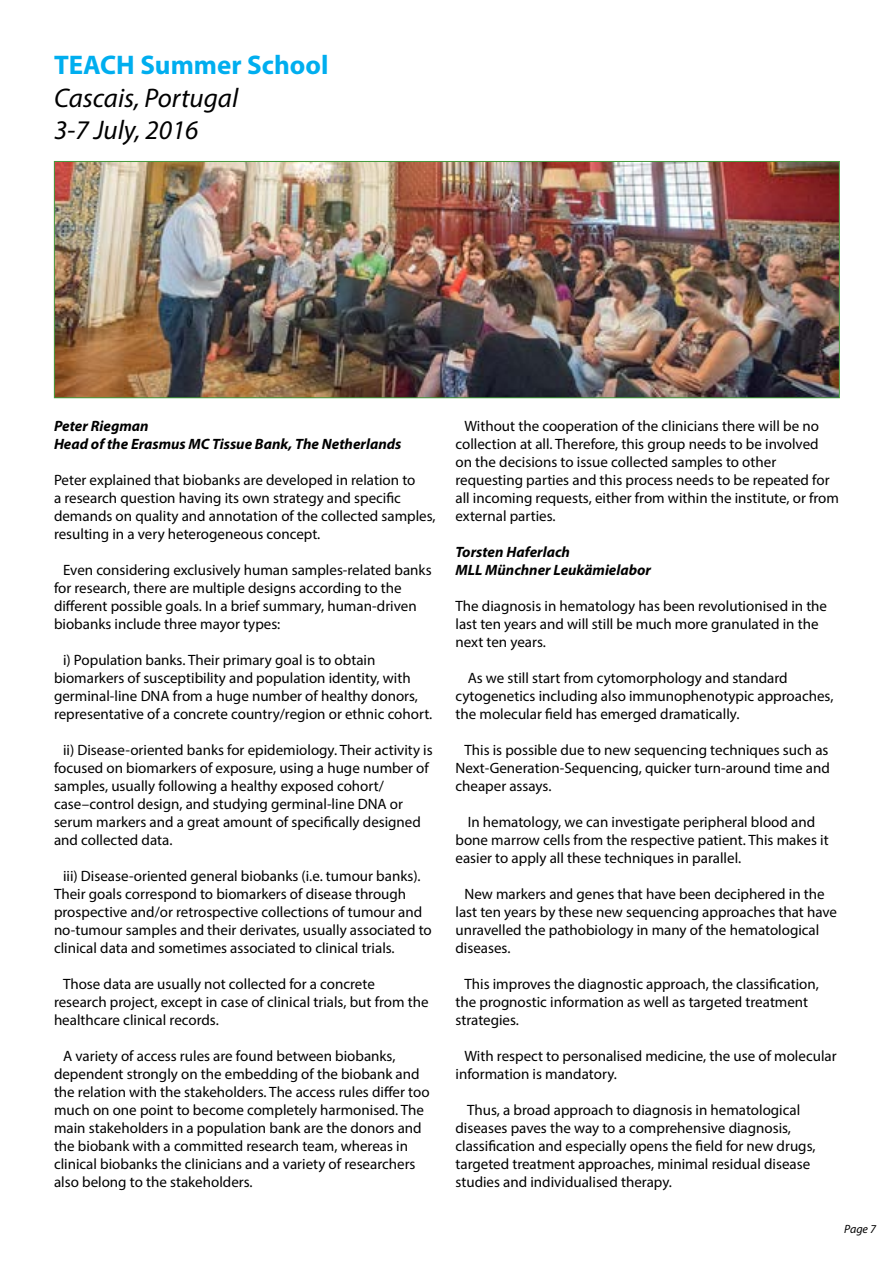
<style>
.page{position:relative;width:893px;height:1263px;background:#fff}
.page>*{position:absolute;margin:0;border:0;box-sizing:border-box;transform-origin:0 0}
.t1{font:italic 27px/32.4px "Myriad Pro";color:#000}
.t2{font:700 27px "Myriad Pro";color:#00aeef}
.t3{font:15px/18px "Myriad Pro";color:#000}
.t4{font:italic 700 15px/18px "Myriad Pro";color:#000}
.t5{font:italic 12px "Myriad Pro";color:#000}
</style>
<div class="page">
<img style="left:56px;top:163px;width:782px;height:233px">
<div style="left:54px;top:161px;width:786px;height:237px;border:1px solid #429b3b"></div>
<h1 class="t2" style="left:54px;top:48px;width:276px">TEACH Summer School</h1>
<h1 class="t1" style="left:54px;top:81px;width:186px">Cascais, Portugal<br>3-7 July, 2016</h1>
<p class="t4" style="left:54px;top:417px;width:349px">Peter Riegman<br>Head of the Erasmus MC Tissue Bank, The Netherlands</p>
<p class="t3" style="left:54px;top:471px;width:383px">Peter explained that biobanks are developed in relation to<br>a research question having its own strategy and specific demands on quality and annotation of the collected samples, resulting in a very heterogeneous concept.</p>
<p class="t3" style="left:54px;top:561px;width:379px;text-indent:9px">Even considering exclusively human samples-related banks for research, there are multiple designs according to the different possible goals. In a brief summary, human-driven biobanks include three mayor types:</p>
<p class="t3" style="left:54px;top:651px;width:380px;text-indent:9px">i) Population banks. Their primary goal is to obtain biomarkers of susceptibility and population identity, with germinal-line DNA from a huge number of healthy donors, representative of a concrete country/region or ethnic cohort.</p>
<p class="t3" style="left:54px;top:741px;width:380px;text-indent:9px">ii) Disease-oriented banks for epidemiology. Their activity is focused on biomarkers of exposure, using a huge number of samples, usually following a healthy exposed cohort/ case–control design, and studying germinal-line DNA or serum markers and a great amount of specifically designed and collected data.</p>
<p class="t3" style="left:54px;top:867px;width:379px;text-indent:9px">iii) Disease-oriented general biobanks (i.e. tumour banks).<br>Their goals correspond to biomarkers of disease through prospective and/or retrospective collections of tumour and no-tumour samples and their derivates, usually associated to clinical data and sometimes associated to clinical trials.</p>
<p class="t3" style="left:54px;top:975px;width:376px;text-indent:9px">Those data are usually not collected for a concrete research project, except in case of clinical trials, but from the healthcare clinical records.</p>
<p class="t3" style="left:54px;top:1047px;width:377px;text-indent:9px">A variety of access rules are found between biobanks, dependent strongly on the embedding of the biobank and the relation with the stakeholders. The access rules differ too much on one point to become completely harmonised. The main stakeholders in a population bank are the donors and the biobank with a committed research team, whereas in clinical biobanks the clinicians and a variety of researchers also belong to the stakeholders.</p>
<p class="t3" style="left:455px;top:417px;width:385px;text-indent:9px">Without the cooperation of the clinicians there will be no collection at all. Therefore, this group needs to be involved on the decisions to issue collected samples to other requesting parties and this process needs to be repeated for all incoming requests, either from within the institute, or from external parties.</p>
<p class="t4" style="left:455px;top:543px;width:197px">Torsten Haferlach<br>MLL Münchner Leukämielabor</p>
<p class="t3" style="left:455px;top:597px;width:373px">The diagnosis in hematology has been revolutionised in the last ten years and will still be much more granulated in the next ten years.</p>
<p class="t3" style="left:455px;top:669px;width:379px;text-indent:12px">As we still start from cytomorphology and standard cytogenetics including also immunophenotypic approaches, the molecular field has emerged dramatically.</p>
<p class="t3" style="left:455px;top:741px;width:376px;text-align:justify;text-indent:9px">This is possible due to new sequencing techniques such as Next-Generation-Sequencing, quicker turn-around time and cheaper assays.</p>
<p class="t3" style="left:455px;top:813px;width:375px;text-indent:12px">In hematology, we can investigate peripheral blood and bone marrow cells from the respective patient. This makes it easier to apply all these techniques in parallel.</p>
<p class="t3" style="left:455px;top:885px;width:383px;text-indent:9px">New markers and genes that have been deciphered in the last ten years by these new sequencing approaches that have unravelled the pathobiology in many of the hematological diseases.</p>
<p class="t3" style="left:455px;top:975px;width:365px;text-indent:9px">This improves the diagnostic approach, the classification, the prognostic information as well as targeted treatment strategies.</p>
<p class="t3" style="left:455px;top:1047px;width:383px;text-indent:9px">With respect to personalised medicine, the use of molecular information is mandatory.</p>
<p class="t3" style="left:455px;top:1101px;width:362px;text-indent:12px">Thus, a broad approach to diagnosis in hematological diseases paves the way to a comprehensive diagnosis, classification and especially opens the field for new drugs, targeted treatment approaches, minimal residual disease studies and individualised therapy.</p>
<p class="t5" style="left:844px;top:1222px;width:33px">Page 7</p>
</div>
